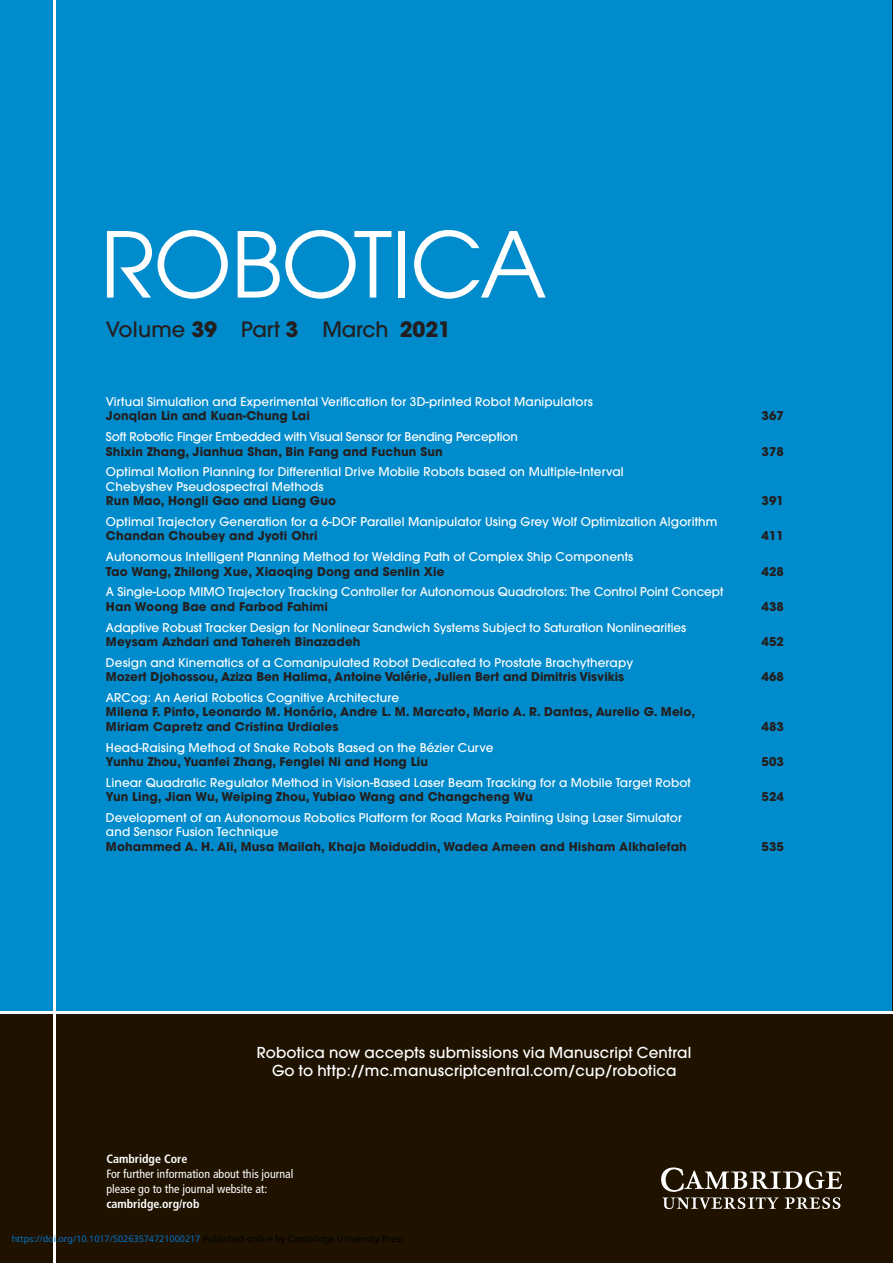
<style>
.page{position:relative;width:893px;height:1263px;background:#fff}
.page>*{position:absolute;margin:0;border:0;box-sizing:border-box;transform-origin:0 0}
.t1{font:90px "Avant Garde";letter-spacing:-.015em;color:#fff}
.t2{font:500 21px "Avant Garde";letter-spacing:-.01em;color:#231f20}
.t3{font:500 15px/18px "Avant Garde";letter-spacing:.01em;color:#fff;text-align:center}
.t4{font:500 12px/14.4px "Avant Garde";letter-spacing:.01em;color:#fff}
.t5{font:700 12px/14.4px "Avant Garde";letter-spacing:.01em;color:#231f20}
.t6{font:condensed 12px/15px "Frutiger";color:#fff}
.t7{font:500 12px "Avant Garde";letter-spacing:-.01em;color:#fff}
.t8{font:700 condensed 12px "Frutiger";color:#fff}
.t9{font:9px "Noto Sans";color:#0172cf}
.s1{font-weight:700}
.s2{color:#000}
</style>
<div class="page">
<div style="left:0;top:988px;width:893px;height:275px;background:#1f1300"></div>
<div style="left:0;top:0;width:893px;height:1014px;background:#008ccc"></div>
<hr style="left:0;top:1011px;width:893px;height:3px;background:#fff">
<hr style="left:53px;top:0;width:2px;height:1263px;background:#fff">
<svg style="left:661px;top:1167px;width:181px;height:42px"></svg>
<h1 class="t1" style="left:100px;top:208px;width:448px">ROBOTICA</h1>
<h2 class="t2" style="left:106px;top:317px;width:347px">Volume <span class="s1">39</span> Part <span class="s1">3</span> March <span class="s1">2021</span></h2>
<p class="t4" style="left:106px;top:394px;width:488px">Virtual Simulation and Experimental Verification for 3D-printed Robot Manipulators</p>
<p class="t5" style="left:106px;top:409px;width:205px">Jonqlan Lin and Kuan-Chung Lai</p>
<p class="t5" style="left:761px;top:409px;width:24px">367</p>
<p class="t7" style="left:106px;top:429px;width:414px">Soft Robotic Finger Embedded with Visual Sensor for Bending Perception</p>
<p class="t5" style="left:106px;top:444px;width:338px">Shixin Zhang, Jianhua Shan, Bin Fang and Fuchun Sun</p>
<p class="t5" style="left:761px;top:444px;width:24px">378</p>
<p class="t4" style="left:106px;top:465px;width:519px">Optimal Motion Planning for Differential Drive Mobile Robots based on Multiple-Interval<br>Chebyshev Pseudospectral Methods</p>
<p class="t5" style="left:106px;top:493px;width:232px">Run Mao, Hongli Gao and Liang Guo</p>
<p class="t5" style="left:761px;top:493px;width:24px">391</p>
<p class="t4" style="left:106px;top:514px;width:613px">Optimal Trajectory Generation for a 6-DOF Parallel Manipulator Using Grey Wolf Optimization Algorithm</p>
<p class="t5" style="left:106px;top:529px;width:213px">Chandan Choubey and Jyoti Ohri</p>
<p class="t5" style="left:761px;top:529px;width:24px">411</p>
<p class="t4" style="left:106px;top:550px;width:529px">Autonomous Intelligent Planning Method for Welding Path of Complex Ship Components</p>
<p class="t5" style="left:106px;top:564px;width:340px">Tao Wang, Zhilong Xue, Xiaoqing Dong and Senlin Xie</p>
<p class="t5" style="left:761px;top:564px;width:24px">428</p>
<p class="t4" style="left:106px;top:585px;width:619px">A Single-Loop MIMO Trajectory Tracking Controller for Autonomous Quadrotors: The Control Point Concept</p>
<p class="t5" style="left:106px;top:599px;width:224px">Han Woong Bae and Farbod Fahimi</p>
<p class="t5" style="left:761px;top:599px;width:24px">438</p>
<p class="t4" style="left:106px;top:620px;width:582px">Adaptive Robust Tracker Design for Nonlinear Sandwich Systems Subject to Saturation Nonlinearities</p>
<p class="t5" style="left:106px;top:634px;width:256px">Meysam Azhdari and Tahereh Binazadeh</p>
<p class="t5" style="left:761px;top:634px;width:24px">452</p>
<p class="t4" style="left:106px;top:655px;width:529px">Design and Kinematics of a Comanipulated Robot Dedicated to Prostate Brachytherapy</p>
<p class="t5" style="left:106px;top:669px;width:520px">Mozert Djohossou, Aziza Ben Halima, Antoine Valérie, Julien Bert and Dimitris Visvikis</p>
<p class="t5" style="left:761px;top:669px;width:24px">468</p>
<p class="t4" style="left:106px;top:690px;width:295px">ARCog: An Aerial Robotics Cognitive Architecture</p>
<p class="t5" style="left:106px;top:705px;width:591px">Milena F. Pinto, Leonardo M. Honório, Andre L. M. Marcato, Mario A. R. Dantas, Aurelio G. Melo,<br>Miriam Capretz and Cristina Urdiales</p>
<p class="t5" style="left:761px;top:719px;width:24px">483</p>
<p class="t4" style="left:106px;top:740px;width:389px">Head-Raising Method of Snake Robots Based on the Bézier Curve</p>
<p class="t5" style="left:106px;top:754px;width:323px">Yunhu Zhou, Yuanfei Zhang, Fenglei Ni and Hong Liu</p>
<p class="t5" style="left:761px;top:754px;width:24px">503</p>
<p class="t4" style="left:106px;top:775px;width:586px">Linear Quadratic Regulator Method in Vision-Based Laser Beam Tracking for a Mobile Target Robot</p>
<p class="t5" style="left:106px;top:789px;width:428px">Yun Ling, Jian Wu, Weiping Zhou, Yubiao Wang and Changcheng Wu</p>
<p class="t5" style="left:761px;top:789px;width:24px">524</p>
<p class="t4" style="left:106px;top:810px;width:578px">Development of an Autonomous Robotics Platform for Road Marks Painting Using Laser Simulator and Sensor Fusion Technique</p>
<p class="t5" style="left:106px;top:839px;width:582px">Mohammed A. H. Ali, Musa Mailah, Khaja Moiduddin, Wadea Ameen and Hisham Alkhalefah</p>
<p class="t5" style="left:761px;top:839px;width:24px">535</p>
<p class="t3" style="left:257px;top:1043px;width:436px">Robotica now accepts submissions via Manuscript Central<br>Go to http://mc.manuscriptcentral.com/cup/robotica</p>
<p class="t8" style="left:106px;top:1152px;width:83px">Cambridge Core</p>
<p class="t6" style="left:106px;top:1167px;width:189px">For further information about this journal please go to the journal website at:</p>
<p class="t8" style="left:106px;top:1197px;width:95px">cambridge.org/rob</p>
<p class="t9" style="left:12px;top:1232px;width:394px">https://doi.org/10.1017/S0263574721000217 <span class="s2">Published online by Cambridge University Press</span></p>
</div>
